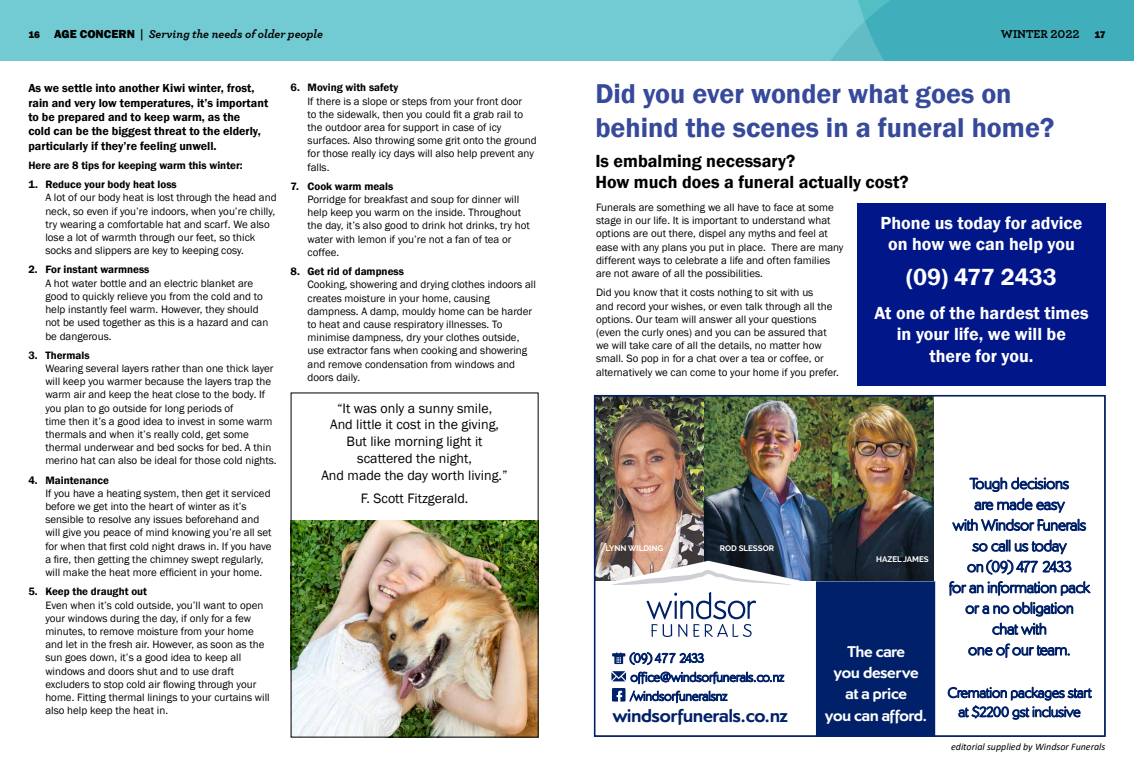
<style>
.page{position:relative;width:1134px;height:766px;background:#fff}
.page>*{position:absolute;margin:0;border:0;box-sizing:border-box;transform-origin:0 0}
.t1{font:600 28px/33.6px "Franklin Gothic";color:#36499b}
.t2{font:600 24px "Franklin Gothic";letter-spacing:-.005em;color:#fff}
.t3{font:700 19px "Dundee";color:#002169}
.t4{font:600 18px/21.6px "Franklin Gothic";color:#fff;text-align:center}
.t5{font:600 18px/21.6px "Franklin Gothic";color:#000}
.t6{font:700 16.3px/21.1px "Dundee";color:#fff;text-align:center}
.t7{font:300 16px/20.8px "Dundee";color:#002169;text-align:center}
.t8{font:300 14.8px/19.2px "Dundee";color:#002169;text-align:center}
.t9{font:14px/16.8px "Franklin Gothic";color:#000;text-align:center}
.t10{font:300 13.6px/19px "Dundee";color:#002169}
.t11{font:600 12px/14.4px "Franklin Gothic";color:#000}
.t12{font:italic 700 12px "Archer";color:#000}
.t13{font:700 12px "Archer";color:#000}
.t14{font:11px/13.2px "Franklin Gothic";color:#000}
.t15{font:600 11px "Franklin Gothic";color:#000}
.t16{font:italic 10px "Calibri";color:#000}
.t17{font:700 8px "Raleway";color:#fff}
.s1{font-family:"Franklin Gothic";font-weight:800;font-style:normal;font-size:10px}
.s2{font-family:"Franklin Gothic";font-weight:800;font-style:normal}
.s3{font-style:normal}
.s4{font-family:"Franklin Gothic";font-weight:800;font-size:10px}
</style>
<div class="page">
<div style="left:0;top:0;width:1134px;height:61px;background:#72cbd2"></div>
<svg style="left:831px;top:0;width:303px;height:61px;background:#46b1bd"></svg>
<div style="left:857px;top:203px;width:249px;height:183px;background:#001689"></div>
<img style="left:831px;top:398px;width:103px;height:183px">
<img style="left:597px;top:398px;width:108px;height:183px">
<img style="left:705px;top:398px;width:126px;height:183px">
<div style="left:816px;top:581px;width:119px;height:155px;background:#002169"></div>
<div style="left:816px;top:581px;width:119px;height:155px;border:1px solid #002169"></div>
<img style="left:606px;top:560px;width:205px;height:25px">
<svg style="left:612px;top:652px;width:13px;height:11px"></svg>
<svg style="left:611px;top:671px;width:15px;height:10px"></svg>
<svg style="left:612px;top:688px;width:13px;height:13px"></svg>
<svg style="left:646px;top:592px;width:110px;height:44px"></svg>
<div style="left:594px;top:395px;width:512px;height:341px;border:2px solid #002169"></div>
<img style="left:293px;top:520px;width:244px;height:215px">
<p class="t12" style="left:28px;top:24px;width:296px"><span class="s1">16</span> <span class="s2">AGE CONCERN</span> <span class="s3">|</span> Serving the needs of older people</p>
<p class="t13" style="left:1001px;top:24px;width:106px">WINTER 2022 <span class="s4">17</span></p>
<p class="t11" style="left:28px;top:81px;width:241px">As we settle into another Kiwi winter, frost, rain and very low temperatures, it’s important to be prepared and to keep warm, as the<br>cold can be the biggest threat to the elderly, particularly if they’re feeling unwell.</p>
<p class="t15" style="left:28px;top:158px;width:216px">Here are 8 tips for keeping warm this winter:</p>
<p class="t15" style="left:28px;top:178px;width:150px">1. Reduce your body heat loss</p>
<p class="t14" style="left:45px;top:191px;width:233px">A lot of our body heat is lost through the head and neck, so even if you’re indoors, when you’re chilly, try wearing a comfortable hat and scarf. We also lose a lot of warmth through our feet, so thick socks and slippers are key to keeping cosy.</p>
<p class="t15" style="left:28px;top:263px;width:123px">2. For instant warmness</p>
<p class="t14" style="left:45px;top:276px;width:225px">A hot water bottle and an electric blanket are good to quickly relieve you from the cold and to help instantly feel warm. However, they should not be used together as this is a hazard and can be dangerous.</p>
<p class="t15" style="left:28px;top:348px;width:63px">3. Thermals</p>
<p class="t14" style="left:45px;top:362px;width:233px">Wearing several layers rather than one thick layer will keep you warmer because the layers trap the warm air and keep the heat close to the body. If you plan to go outside for long periods of<br>time then it’s a good idea to invest in some warm thermals and when it’s really cold, get some thermal underwear and bed socks for bed. A thin merino hat can also be ideal for those cold nights.</p>
<p class="t15" style="left:28px;top:473px;width:82px">4. Maintenance</p>
<p class="t14" style="left:45px;top:486px;width:228px">If you have a heating system, then get it serviced before we get into the heart of winter as it’s sensible to resolve any issues beforehand and will give you peace of mind knowing you’re all set for when that first cold night draws in. If you have a fire, then getting the chimney swept regularly, will make the heat more efficient in your home.</p>
<p class="t15" style="left:28px;top:584px;width:120px">5. Keep the draught out</p>
<p class="t14" style="left:45px;top:598px;width:226px">Even when it’s cold outside, you’ll want to open your windows during the day, if only for a few minutes, to remove moisture from your home and let in the fresh air. However, as soon as the sun goes down, it’s a good idea to keep all windows and doors shut and to use draft excluders to stop cold air flowing through your home. Fitting thermal linings to your curtains will also help keep the heat in.</p>
<p class="t15" style="left:291px;top:81px;width:109px">6. Moving with safety</p>
<p class="t14" style="left:308px;top:94px;width:231px">If there is a slope or steps from your front door<br>to the sidewalk, then you could fit a grab rail to the outdoor area for support in case of icy surfaces. Also throwing some grit onto the ground for those really icy days will also help prevent any falls.</p>
<p class="t15" style="left:291px;top:179px;width:104px">7. Cook warm meals</p>
<p class="t14" style="left:308px;top:193px;width:224px">Porridge for breakfast and soup for dinner will help keep you warm on the inside. Throughout the day, it’s also good to drink hot drinks, try hot water with lemon if you’re not a fan of tea or coffee.</p>
<p class="t15" style="left:291px;top:264px;width:115px">8. Get rid of dampness</p>
<p class="t14" style="left:308px;top:278px;width:230px">Cooking, showering and drying clothes indoors all creates moisture in your home, causing dampness. A damp, mouldy home can be harder to heat and cause respiratory illnesses. To minimise dampness, dry your clothes outside, use extractor fans when cooking and showering and remove condensation from windows and doors daily.</p>
<p class="t9" style="left:321px;top:400px;width:188px">“It was only a sunny smile,<br>And little it cost in the giving,<br>But like morning light it scattered the night,<br>And made the day worth living.”</p>
<p class="t9" style="left:361px;top:490px;width:109px">F. Scott Fitzgerald.</p>
<h1 class="t1" style="left:595px;top:77px;width:460px">Did you ever wonder what goes on behind the scenes in a funeral home?</h1>
<h3 class="t5" style="left:595px;top:150px;width:315px">Is embalming necessary?<br>How much does a funeral actually cost?</h3>
<h3 class="t4" style="left:880px;top:212px;width:203px">Phone us today for advice on how we can help you</h3>
<h2 class="t2" style="left:906px;top:262px;width:152px">(09) 477 2433</h2>
<h3 class="t4" style="left:874px;top:302px;width:216px">At one of the hardest times in your life, we will be there for you.</h3>
<p class="t14" style="left:596px;top:201px;width:249px">Funerals are something we all have to face at some stage in our life. It is important to understand what options are out there, dispel any myths and feel at ease with any plans you put in place. There are many different ways to celebrate a life and often families are not aware of all the possibilities.</p>
<p class="t14" style="left:596px;top:286px;width:244px">Did you know that it costs nothing to sit with us<br>and record your wishes, or even talk through all the options. Our team will answer all your questions (even the curly ones) and you can be assured that we will take care of all the details, no matter how small. So pop in for a chat over a tea or coffee, or alternatively we can come to your home if you prefer.</p>
<p class="t17" style="left:605px;top:543px;width:59px">LYNN WILDING</p>
<p class="t17" style="left:720px;top:543px;width:56px">ROD SLESSOR</p>
<p class="t10" style="left:630px;top:647px;width:155px">(09) 477 2433 office@windsorfunerals.co.nz /windsorfuneralsnz</p>
<h3 class="t3" style="left:613px;top:702px;width:177px">windsorfunerals.co.nz</h3>
<p class="t17" style="left:876px;top:554px;width:54px">HAZEL JAMES</p>
<h3 class="t6" style="left:825px;top:640px;width:104px">The care<br>you deserve<br>at a price<br>you can afford.</h3>
<h3 class="t7" style="left:949px;top:472px;width:142px">Tough decisions<br>are made easy<br>with Windsor Funerals so call us today<br>on (09) 477 2433<br>for an information pack or a no obligation<br>chat with<br>one of our team.</h3>
<h3 class="t8" style="left:947px;top:682px;width:145px">Cremation packages start at $2200 gst inclusive</h3>
<p class="t16" style="left:951px;top:739px;width:156px">editorial supplied by Windsor Funerals</p>
</div>
